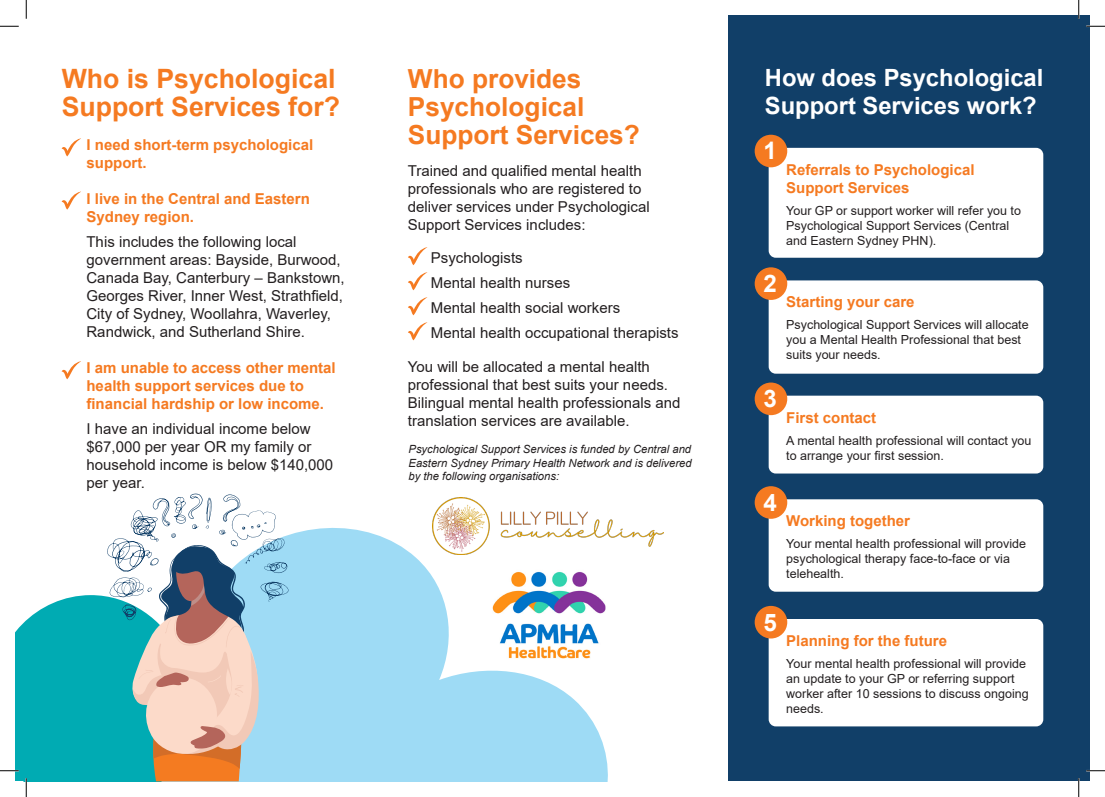
<style>
.page{position:relative;width:1105px;height:797px;background:#fff}
.page>*{position:absolute;margin:0;border:0;box-sizing:border-box;transform-origin:0 0}
.t1{font:700 26.62px/27.9px "Arial";color:#f57a21}
.t2{font:700 26.25px/27.9px "Arial";color:#f57a21}
.t3{font:700 24.12px "Arial";color:#fff}
.t4{font:700 23.75px/27.5px "Arial";color:#fff}
.t5{font:15px/18px "Arial";color:#231f20}
.t6{font:700 15px/18px "Arial";color:#f57a21}
.t7{font:12.5px/15px "Arial";color:#231f20}
.t8{font:italic 11.25px/13.5px "Arial";color:#231f20;text-align:justify}
</style>
<div class="page">
<div style="left:728px;top:16px;width:361px;height:765px;background:#113f68"></div>
<svg style="left:62px;top:138px;width:19px;height:18px"></svg>
<svg style="left:408px;top:247px;width:19px;height:18px"></svg>
<svg style="left:408px;top:272px;width:19px;height:18px"></svg>
<svg style="left:62px;top:191px;width:19px;height:19px"></svg>
<svg style="left:408px;top:297px;width:19px;height:18px"></svg>
<svg style="left:408px;top:322px;width:19px;height:18px"></svg>
<svg style="left:62px;top:361px;width:19px;height:18px"></svg>
<div style="left:16px;top:595px;width:91px;height:186px;background:#00abb3"></div>
<svg style="left:289px;top:527px;width:319px;height:254px;fill:#9edbf5"></svg>
<svg style="left:107px;top:493px;width:182px;height:288px"></svg>
<div style="left:769px;top:148px;width:274px;height:110px;background:#fff;border-radius:7px"></div>
<div style="left:769px;top:280px;width:274px;height:93px;background:#fff;border-radius:7px"></div>
<div style="left:769px;top:395px;width:274px;height:78px;background:#fff;border-radius:7px"></div>
<div style="left:769px;top:499px;width:274px;height:92px;background:#fff;border-radius:7px"></div>
<div style="left:769px;top:619px;width:274px;height:107px;background:#fff;border-radius:7px"></div>
<div style="left:755px;top:135px;width:32px;height:32px;background:#f57a21;border-radius:50%"></div>
<div style="left:755px;top:267px;width:32px;height:33px;background:#f57a21;border-radius:50%"></div>
<div style="left:755px;top:382px;width:32px;height:33px;background:#f57a21;border-radius:50%"></div>
<div style="left:755px;top:486px;width:32px;height:33px;background:#f57a21;border-radius:50%"></div>
<div style="left:755px;top:606px;width:32px;height:32px;background:#f57a21;border-radius:50%"></div>
<img style="left:432px;top:497px;width:232px;height:57px">
<div style="left:16px;top:760px;width:10px;height:21px;background:#00abb3"></div>
<svg style="left:0;top:25px;width:19px;height:2px"></svg>
<svg style="left:1086px;top:25px;width:19px;height:2px"></svg>
<svg style="left:0;top:770px;width:19px;height:1px"></svg>
<svg style="left:1086px;top:770px;width:19px;height:1px"></svg>
<svg style="left:25px;top:0;width:2px;height:19px"></svg>
<svg style="left:25px;top:778px;width:2px;height:19px"></svg>
<svg style="left:1078px;top:0;width:1px;height:19px"></svg>
<svg style="left:1078px;top:778px;width:1px;height:19px"></svg>
<p class="t1" style="left:62px;top:65px;width:280px">Who is Psychological<br>Support Services for?</p>
<p class="t6" style="left:86px;top:136px;width:228px">I need short-term psychological support.</p>
<p class="t6" style="left:86px;top:190px;width:225px">I live in the Central and Eastern<br>Sydney region.</p>
<p class="t5" style="left:86px;top:232px;width:260px">This includes the following local government areas: Bayside, Burwood, Canada Bay, Canterbury – Bankstown, Georges River, Inner West, Strathfield, City of Sydney, Woollahra, Waverley, Randwick, and Sutherland Shire.</p>
<p class="t6" style="left:86px;top:359px;width:251px">I am unable to access other mental health support services due to financial hardship or low income.</p>
<p class="t5" style="left:86px;top:420px;width:248px">I have an individual income below $67,000 per year OR my family or household income is below $140,000 per year.</p>
<p class="t2" style="left:408px;top:65px;width:233px">Who provides<br>Psychological<br>Support Services?</p>
<p class="t5" style="left:408px;top:162px;width:235px">Trained and qualified mental health professionals who are registered to</p>
<p class="t5" style="left:408px;top:198px;width:243px">deliver services under Psychological<br>Support Services includes:</p>
<p class="t5" style="left:431px;top:248px;width:93px">Psychologists</p>
<p class="t5" style="left:431px;top:273px;width:141px">Mental health nurses</p>
<p class="t5" style="left:431px;top:298px;width:191px">Mental health social workers</p>
<p class="t5" style="left:431px;top:323px;width:249px">Mental health occupational therapists</p>
<p class="t5" style="left:408px;top:358px;width:274px">You will be allocated a mental health professional that best suits your needs.<br>Bilingual mental health professionals and translation services are available.</p>
<p class="t8" style="left:408px;top:443px;width:285px">Psychological Support Services is funded by Central and Eastern Sydney Primary Health Network and is delivered by the following organisations:</p>
<p class="t4" style="left:765px;top:64px;width:280px">How does Psychological<br>Support Services work?</p>
<p class="t3" style="left:763px;top:134px;width:15px">1</p>
<p class="t6" style="left:786px;top:161px;width:190px">Referrals to Psychological<br>Support Services</p>
<p class="t7" style="left:786px;top:203px;width:236px">Your GP or support worker will refer you to<br>Psychological Support Services (Central and Eastern Sydney PHN).</p>
<p class="t3" style="left:763px;top:266px;width:15px">2</p>
<p class="t6" style="left:786px;top:293px;width:130px">Starting your care</p>
<p class="t7" style="left:786px;top:317px;width:244px">Psychological Support Services will allocate you a Mental Health Professional that best suits your needs.</p>
<p class="t3" style="left:763px;top:382px;width:15px">3</p>
<p class="t6" style="left:786px;top:408px;width:92px">First contact</p>
<p class="t7" style="left:786px;top:432px;width:247px">A mental health professional will contact you to arrange your first session.</p>
<p class="t3" style="left:763px;top:485px;width:15px">4</p>
<p class="t6" style="left:786px;top:512px;width:125px">Working together</p>
<p class="t7" style="left:786px;top:536px;width:241px">Your mental health professional will provide psychological therapy face-to-face or via telehealth.</p>
<p class="t3" style="left:763px;top:605px;width:15px">5</p>
<p class="t6" style="left:786px;top:631px;width:162px">Planning for the future</p>
<p class="t7" style="left:786px;top:656px;width:244px">Your mental health professional will provide an update to your GP or referring support worker after 10 sessions to discuss ongoing needs.</p>
</div>
